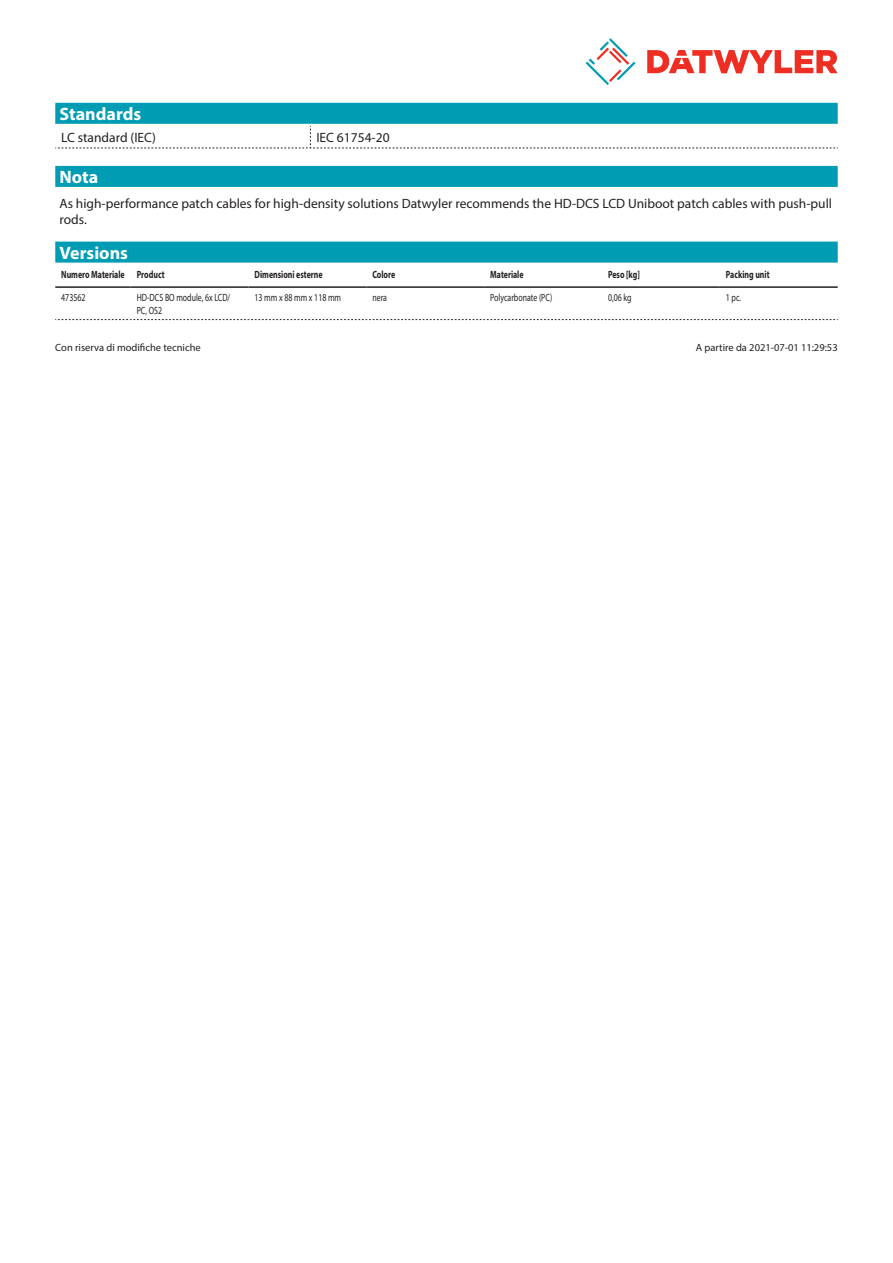
<style>
.page{position:relative;width:893px;height:1263px;background:#fff}
.page>*{position:absolute;margin:0;border:0;box-sizing:border-box;transform-origin:0 0}
.Standard_Head_Proper{font:700 18px "Myriad Pro";color:#fff}
.Standard_text{font:13.5px/16.2px "Myriad Pro";color:#231f20}
.myriad_light_propert{font:13.5px "Myriad Pro";color:#231f20}
.myriadlight{font:10.5px/12.6px "Myriad Pro";color:#231f20;scale:.75 1}
.myriadbold{font:700 10.5px "Myriad Pro";color:#231f20;scale:.75 1}
.Footnote{font:10.5px "Myriad Pro";color:#231f20}
</style>
<div class="page">
<svg style="left:586px;top:38px;width:49px;height:47px"></svg>
<svg style="left:647px;top:50px;width:191px;height:23px"></svg>
<div style="left:55px;top:103px;width:783px;height:21px;background:#009cb3"></div>
<svg style="left:55px;top:126px;width:783px;height:23px"></svg>
<div style="left:55px;top:166px;width:783px;height:21px;background:#009cb3"></div>
<div style="left:55px;top:242px;width:783px;height:21px;background:#009cb3"></div>
<hr style="left:55px;top:286px;width:76px;height:2px;background:#231f20">
<hr style="left:131px;top:286px;width:118px;height:2px;background:#231f20">
<hr style="left:249px;top:286px;width:117px;height:2px;background:#231f20">
<hr style="left:366px;top:286px;width:118px;height:2px;background:#231f20">
<hr style="left:484px;top:286px;width:118px;height:2px;background:#231f20">
<hr style="left:602px;top:286px;width:118px;height:2px;background:#231f20">
<hr style="left:720px;top:286px;width:118px;height:2px;background:#231f20">
<svg style="left:55px;top:319px;width:783px;height:1px"></svg>
<p class="Standard_Head_Proper" style="left:60px;top:102px;width:83px">Standards</p>
<p class="myriad_light_propert" style="left:61px;top:129px;width:96px">LC standard (IEC)</p>
<p class="myriad_light_propert" style="left:316px;top:129px;width:75px">IEC 61754-20</p>
<p class="Standard_Head_Proper" style="left:60px;top:165px;width:40px">Nota</p>
<p class="Standard_text" style="left:60px;top:195px;width:774px">As high-performance patch cables for high-density solutions Datwyler recommends the HD-DCS LCD Uniboot patch cables with push-pull rods.</p>
<p class="Standard_Head_Proper" style="left:60px;top:241px;width:70px">Versions</p>
<p class="myriadbold" style="left:61px;top:268px;width:86px">Numero Materiale</p>
<p class="myriadbold" style="left:137px;top:268px;width:39px">Product</p>
<p class="myriadbold" style="left:255px;top:268px;width:92px">Dimensioni esterne</p>
<p class="myriadbold" style="left:372px;top:268px;width:32px">Colore</p>
<p class="myriadbold" style="left:490px;top:268px;width:46px">Materiale</p>
<p class="myriadbold" style="left:608px;top:268px;width:44px">Peso [kg]</p>
<p class="myriadbold" style="left:726px;top:268px;width:60px">Packing unit</p>
<p class="myriadlight" style="left:61px;top:291px;width:34px">473562</p>
<p class="myriadlight" style="left:137px;top:291px;width:126px">HD-DCS BO module, 6x LCD/<br>PC, OS2</p>
<p class="myriadlight" style="left:255px;top:291px;width:117px">13 mm x 88 mm x 118 mm</p>
<p class="myriadlight" style="left:372px;top:291px;width:21px">nera</p>
<p class="myriadlight" style="left:490px;top:291px;width:84px">Polycarbonate (PC)</p>
<p class="myriadlight" style="left:608px;top:291px;width:33px">0,06 kg</p>
<p class="myriadlight" style="left:726px;top:291px;width:22px">1 pc.</p>
<p class="Footnote" style="left:55px;top:341px;width:147px">Con riserva di modifiche tecniche</p>
<p class="Footnote" style="left:696px;top:341px;width:143px">A partire da 2021-07-01 11:29:53</p>
</div>
